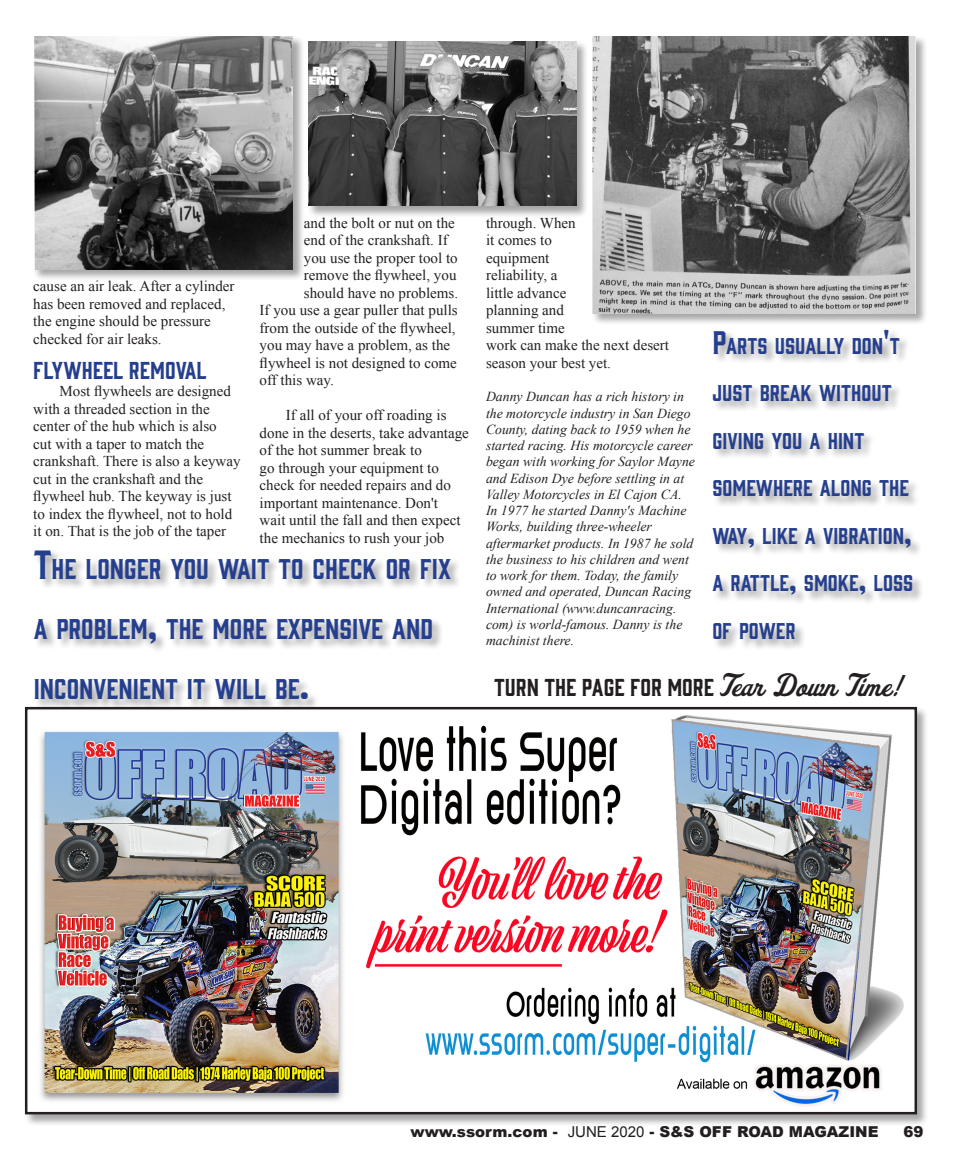
<style>
.page{position:relative;width:957px;height:1170px;background:#fff}
.page>*{position:absolute;margin:0;border:0;box-sizing:border-box;transform-origin:0 0}
.Caption_NEW{font:26.25px "Gin";color:#253f8e}
.Super_Digital_Captio{font:22.5px "Gin";color:#231f20}
.Caption_NEW-2{font:22.5px "Gin";color:#253f8e}
.Caption_NEW-3{font:21px "Gin";color:#253f8e}
.Caption_NEW-4{font:15px/17.5px "Times New Roman";color:#231f20}
.t1{font:900 15px "Arial";color:#231f20}
.Caption_NEW-5{font:italic 13.75px/16.2px "Times New Roman";color:#231f20}
.s1{font-size:37.5px}
.s2{font-size:30px}
.s3{font-family:"Fenway Park JF";font-size:30px}
.s4{font-weight:400}
</style>
<div class="page">
<div style="left:24px;top:706px;width:905px;height:420px;background:#231f20;opacity:.4"></div>
<img style="left:28px;top:710px;width:885px;height:401px">
<div style="left:34px;top:549px;width:428px;height:162px;background:#231f20;opacity:.4"></div>
<div style="left:307px;top:41px;width:281px;height:177px;background:#231f20;opacity:.4"></div>
<img style="left:308px;top:41px;width:268px;height:165px">
<div style="left:33px;top:35px;width:272px;height:247px;background:#231f20;opacity:.4"></div>
<img style="left:34px;top:36px;width:258px;height:234px">
<div style="left:591px;top:35px;width:336px;height:290px;background:#231f20;opacity:.4"></div>
<img style="left:592px;top:36px;width:323px;height:277px">
<div style="left:712px;top:329px;width:212px;height:322px;background:#231f20;opacity:.4"></div>
<p class="Caption_NEW-4" style="left:33px;top:277px;width:203px">cause an air leak. After a cylinder has been removed and replaced, the engine should be pressure checked for air leaks.</p>
<p class="Caption_NEW-2" style="left:33px;top:355px;width:175px">FLYWHEEL REMOVAL</p>
<p class="Caption_NEW-4" style="left:33px;top:382px;width:209px;text-indent:26px">Most flywheels are designed with a threaded section in the center of the hub which is also<br>cut with a taper to match the crankshaft. There is also a keyway cut in the crankshaft and the flywheel hub. The keyway is just to index the flywheel, not to hold it on. That is the job of the taper</p>
<p class="Caption_NEW-4" style="left:304px;top:214px;width:152px">and the bolt or nut on the</p>
<p class="Caption_NEW-4" style="left:304px;top:231px;width:145px">end of the crankshaft. If</p>
<p class="Caption_NEW-4" style="left:304px;top:249px;width:155px">you use the proper tool to</p>
<p class="Caption_NEW-4" style="left:304px;top:266px;width:154px">remove the flywheel, you</p>
<p class="Caption_NEW-4" style="left:304px;top:284px;width:156px">should have no problems.</p>
<p class="Caption_NEW-4" style="left:259px;top:301px;width:199px">If you use a gear puller that pulls</p>
<p class="Caption_NEW-4" style="left:259px;top:319px;width:197px">from the outside of the flywheel,</p>
<p class="Caption_NEW-4" style="left:259px;top:336px;width:192px">you may have a problem, as the</p>
<p class="Caption_NEW-4" style="left:259px;top:354px;width:199px">flywheel is not designed to come</p>
<p class="Caption_NEW-4" style="left:259px;top:371px;width:76px">off this way.</p>
<p class="Caption_NEW-4" style="left:259px;top:406px;width:211px;text-indent:26px">If all of your off roading is done in the deserts, take advantage of the hot summer break to<br>go through your equipment to check for needed repairs and do important maintenance. Don't<br>wait until the fall and then expect the mechanics to rush your job</p>
<p class="Caption_NEW" style="left:34px;top:551px;width:418px"><span class="s1">T</span>HE LONGER YOU WAIT TO CHECK OR FIX</p>
<p class="Caption_NEW" style="left:34px;top:611px;width:401px">A PROBLEM<span class="s1">,</span> THE MORE EXPENSIVE AND</p>
<p class="Caption_NEW" style="left:34px;top:671px;width:277px">INCONVENIENT IT WILL BE<span class="s1">.</span></p>
<p class="Caption_NEW-4" style="left:486px;top:214px;width:184px">through. When<br>it comes to<br>equipment<br>reliability, a<br>little advance<br>planning and<br>summer time<br>work can make the next desert season your best yet.</p>
<p class="Caption_NEW-5" style="left:486px;top:388px;width:210px">Danny Duncan has a rich history in the motorcycle industry in San Diego County, dating back to 1959 when he started racing. His motorcycle career began with working for Saylor Mayne and Edison Dye before settling in at Valley Motorcycles in El Cajon CA.<br>In 1977 he started Danny's Machine Works, building three-wheeler aftermarket products. In 1987 he sold the business to his children and went to work for them. Today, the family owned and operated, Duncan Racing International (www.duncanracing. com) is world-famous. Danny is the machinist there.</p>
<p class="Caption_NEW-3" style="left:712px;top:331px;width:188px"><span class="s2">P</span>ARTS USUALLY DON<span class="s2">'</span>T</p>
<p class="Caption_NEW-3" style="left:712px;top:379px;width:180px">JUST BREAK WITHOUT</p>
<p class="Caption_NEW-3" style="left:712px;top:426px;width:153px">GIVING YOU A HINT</p>
<p class="Caption_NEW-3" style="left:712px;top:474px;width:198px">SOMEWHERE ALONG THE</p>
<p class="Caption_NEW-3" style="left:712px;top:521px;width:201px">WAY<span class="s2">,</span> LIKE A VIBRATION<span class="s2">,</span></p>
<p class="Caption_NEW-3" style="left:712px;top:569px;width:202px">A RATTLE<span class="s2">,</span> SMOKE<span class="s2">,</span> LOSS</p>
<p class="Caption_NEW-3" style="left:712px;top:616px;width:85px">OF POWER</p>
<p class="Super_Digital_Captio" style="left:494px;top:672px;width:405px">TURN THE PAGE FOR MORE <span class="s3">Tear Down Time!</span></p>
<p class="t1" style="left:410px;top:1120px;width:469px">www.ssorm.com - <span class="s4">JUNE 2020</span> - S&amp;S OFF ROAD MAGAZINE</p>
<p class="t1" style="left:903px;top:1120px;width:22px">69</p>
</div>
